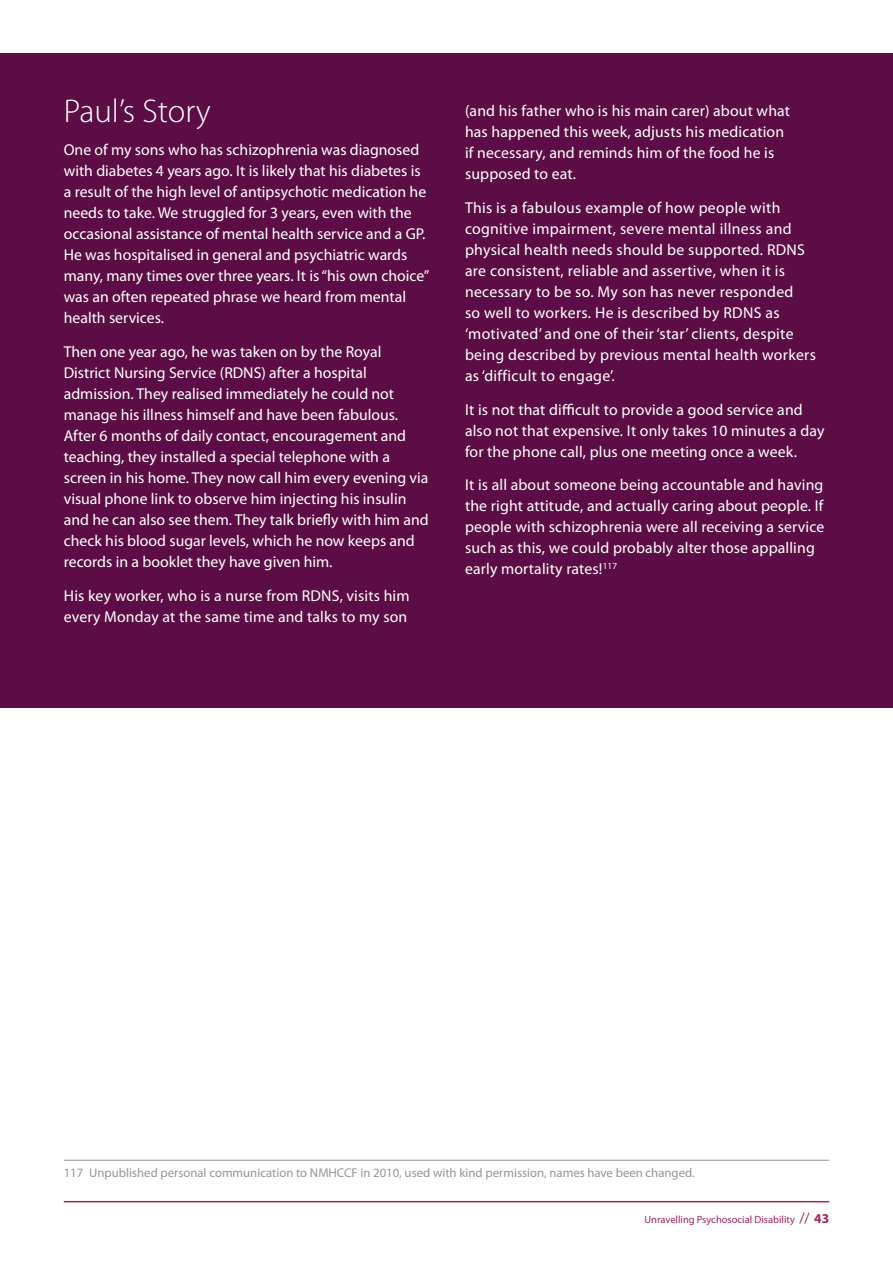
<style>
.page{position:relative;width:893px;height:1263px;background:#fff}
.page>*{position:absolute;margin:0;border:0;box-sizing:border-box;transform-origin:0 0}
.t1{font:300 33px "Myriad Pro";color:#fff}
.t2{font:15.75px/21px "Myriad Pro";letter-spacing:.005em;color:#fff}
.t3{font:12.75px "Myriad Pro";color:#939598}
.t4{font:10.5px "Myriad Pro";color:#a3265c}
.s1{font-size:15px}
.s2{font-weight:700;font-size:13.5px}
</style>
<div class="page">
<hr style="left:64px;top:1201px;width:765px;height:1px;background:#a3265c">
<hr style="left:64px;top:1160px;width:765px;height:1px;background:#939598">
<div style="left:0;top:53px;width:893px;height:654px;background:#5d0d45"></div>
<h1 class="t1" style="left:64px;top:93px;width:148px">Paul’s Story</h1>
<p class="t2" style="left:64px;top:140px;width:367px">One of my sons who has schizophrenia was diagnosed with diabetes 4 years ago. It is likely that his diabetes is a result of the high level of antipsychotic medication he needs to take. We struggled for 3 years, even with the occasional assistance of mental health service and a GP.<br>He was hospitalised in general and psychiatric wards many, many times over three years. It is “his own choice” was an often repeated phrase we heard from mental health services.</p>
<p class="t2" style="left:64px;top:342px;width:366px">Then one year ago, he was taken on by the Royal District Nursing Service (RDNS) after a hospital admission. They realised immediately he could not manage his illness himself and have been fabulous.<br>After 6 months of daily contact, encouragement and teaching, they installed a special telephone with a screen in his home. They now call him every evening via visual phone link to observe him injecting his insulin and he can also see them. They talk briefly with him and check his blood sugar levels, which he now keeps and records in a booklet they have given him.</p>
<p class="t2" style="left:64px;top:585px;width:347px">His key worker, who is a nurse from RDNS, visits him every Monday at the same time and talks to my son</p>
<p class="t2" style="left:465px;top:101px;width:327px">(and his father who is his main carer) about what has happened this week, adjusts his medication if necessary, and reminds him of the food he is supposed to eat.</p>
<p class="t2" style="left:465px;top:197px;width:352px">This is a fabulous example of how people with cognitive impairment, severe mental illness and physical health needs should be supported. RDNS are consistent, reliable and assertive, when it is necessary to be so. My son has never responded<br>so well to workers. He is described by RDNS as ‘motivated’ and one of their ‘star’ clients, despite being described by previous mental health workers as ‘difficult to engage’.</p>
<p class="t2" style="left:465px;top:399px;width:361px">It is not that difficult to provide a good service and also not that expensive. It only takes 10 minutes a day for the phone call, plus one meeting once a week.</p>
<p class="t2" style="left:465px;top:475px;width:361px">It is all about someone being accountable and having the right attitude, and actually caring about people. If people with schizophrenia were all receiving a service such as this, we could probably alter those appalling early mortality rates!<sup>117</sup></p>
<p class="t3" style="left:64px;top:1165px;width:632px">117 Unpublished personal communication to NMHCCF in 2010, used with kind permission, names have been changed.</p>
<p class="t4" style="left:644px;top:1213px;width:186px">Unravelling Psychosocial Disability <span class="s1">//</span> <span class="s2">43</span></p>
</div>
